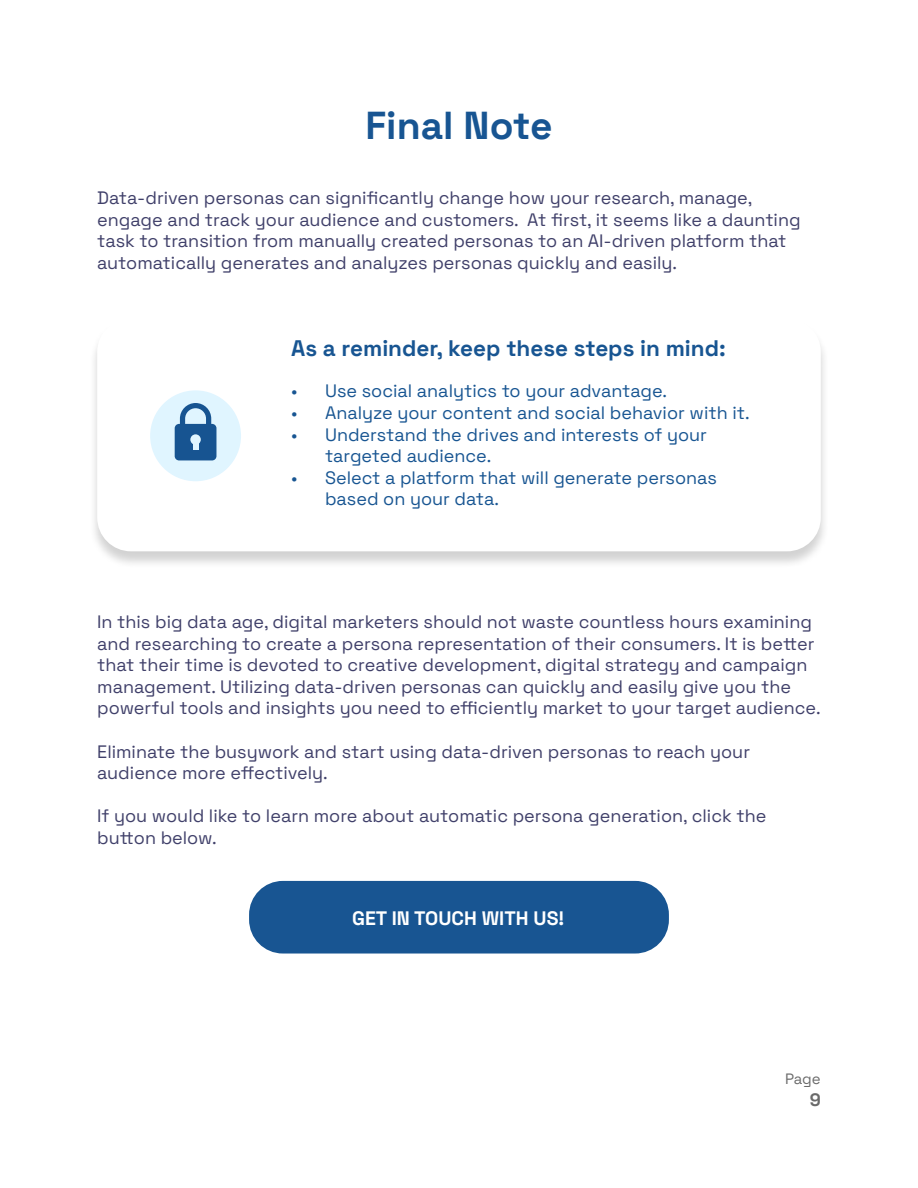
<style>
.page{position:relative;width:918px;height:1188px;background:#fff}
.page>*{position:absolute;margin:0;border:0;box-sizing:border-box;transform-origin:0 0}
.t1{font:300 39px "Space Grotesk";color:#185592}
.t2{font:300 22.5px "Space Grotesk";color:#185592}
.t3{font:300 19.5px "Space Grotesk";color:#fff}
.t4{font:300 18px/21.6px "Space Grotesk";color:#40406a}
.t5{font:300 18px/21.6px "Space Grotesk";color:#185592}
.t6{font:300 18px "Space Grotesk";color:#6a6a6a}
.t7{font:300 15px "Space Grotesk";color:#6a6a6a}
</style>
<div class="page">
<div style="left:89px;top:319px;width:740px;height:249px;background:#000;opacity:.18"></div>
<div style="left:97px;top:318px;width:724px;height:233px;background:#fff;border-radius:34px"></div>
<div style="left:150px;top:390px;width:91px;height:91px;background:#e0f5ff;border-radius:45px"></div>
<svg style="left:180px;top:403px;width:31px;height:21px"></svg>
<div style="left:175px;top:424px;width:41px;height:36px;background:#175491;border-radius:4px"></div>
<div style="left:190px;top:434px;width:11px;height:11px;background:#e0f5ff;border-radius:50%"></div>
<div style="left:193px;top:440px;width:5px;height:10px;background:#e0f5ff"></div>
<div style="left:249px;top:881px;width:420px;height:73px;background:#185592;border-radius:34px"></div>
<h1 class="t1" style="left:365px;top:97px;width:189px">Final Note</h1>
<p class="t4" style="left:97px;top:186px;width:705px">Data-driven personas can significantly change how your research, manage, engage and track your audience and customers. At first, it seems like a daunting task to transition from manually created personas to an AI-driven platform that automatically generates and analyzes personas quickly and easily.</p>
<p class="t2" style="left:291px;top:332px;width:436px">As a reminder, keep these steps in mind:</p>
<p class="t5" style="left:291px;top:379px;width:377px">• Use social analytics to your advantage.</p>
<p class="t5" style="left:291px;top:401px;width:460px">• Analyze your content and social behavior with it.</p>
<p class="t5" style="left:325px;top:423px;width:383px;text-indent:-34px">• Understand the drives and interests of your targeted audience.</p>
<p class="t5" style="left:325px;top:466px;width:394px;text-indent:-34px">• Select a platform that will generate personas based on your data.</p>
<p class="t4" style="left:97px;top:610px;width:725px">In this big data age, digital marketers should not waste countless hours examining and researching to create a persona representation of their consumers. It is better that their time is devoted to creative development, digital strategy and campaign management. Utilizing data-driven personas can quickly and easily give you the powerful tools and insights you need to efficiently market to your target audience.</p>
<p class="t4" style="left:97px;top:740px;width:654px">Eliminate the busywork and start using data-driven personas to reach your audience more effectively.</p>
<p class="t4" style="left:97px;top:804px;width:671px">If you would like to learn more about automatic persona generation, click the button below.</p>
<p class="t3" style="left:352px;top:904px;width:214px">GET IN TOUCH WITH US!</p>
<p class="t7" style="left:785px;top:1068px;width:37px">Page</p>
<p class="t6" style="left:810px;top:1086px;width:13px">9</p>
</div>
